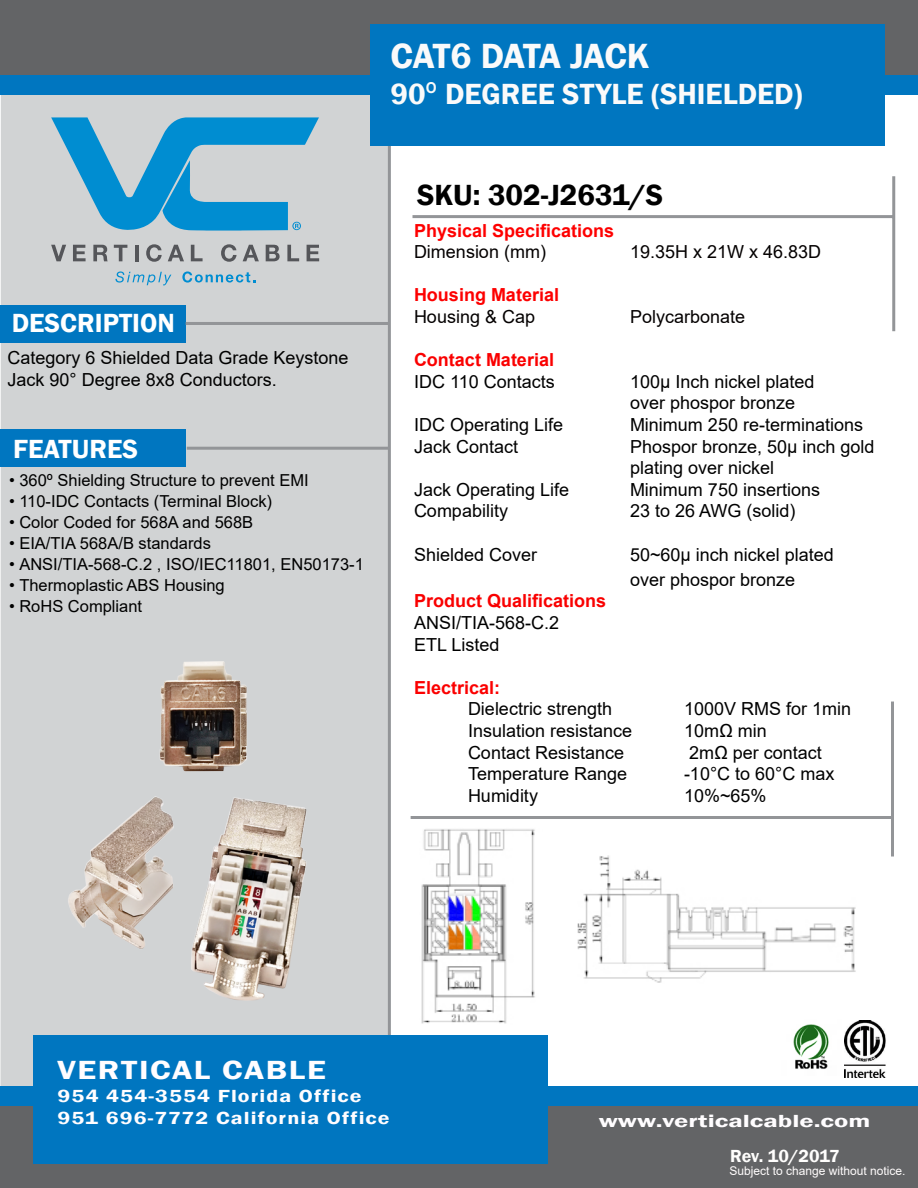
<style>
.page{position:relative;width:918px;height:1188px;background:#fff}
.page>*{position:absolute;margin:0;border:0;box-sizing:border-box;transform-origin:0 0}
.t1{font:600 36px "Franklin Gothic";letter-spacing:-.02em;color:#fafafa}
.t2{font:600 30px "Franklin Gothic";color:#fafafa}
.t3{font:600 30px "Franklin Gothic";color:#000}
.t4{font:600 27px "Franklin Gothic";color:#fff}
.t5{font:600 27px "Franklin Gothic";letter-spacing:.05em;color:#fffdff;scale:1.22 1}
.t6{font:18px/21.6px "Arial";color:#000}
.t7{font:18px "Arial";color:#040000}
.t8{font:600 18px/22.5px "Franklin Gothic";letter-spacing:.05em;color:#fffdff;scale:1.22 1}
.t9{font:700 18px "Arial";color:#fe0000}
.t10{font:600 18px "Franklin Gothic";color:#fffdff;scale:1.48 1}
.t11{font:700 18px "Arial";color:#f90000}
.t12{font:700 18px "Arial";color:#fd0000}
.t13{font:700 18px "Arial";color:#fa0000}
.t14{font:600 18px "Franklin Gothic";letter-spacing:-.01em;color:#fffefd}
.t15{font:700 18px "Arial";color:#fb0000}
.t16{font:16.5px "Arial";color:#000}
.t17{font:12px "Arial";color:#fffcfc}
.s1{font-family:"Arial";font-weight:400}
</style>
<div class="page">
<div style="left:0;top:94px;width:388px;height:1094px;background:#d1d3d4"></div>
<hr style="left:388px;top:144px;width:3px;height:1037px;background:#939598">
<div style="left:0;top:0;width:918px;height:75px;background:#636466"></div>
<div style="left:0;top:75px;width:918px;height:19px;background:#0076c0"></div>
<div style="left:0;top:429px;width:185px;height:37px;background:#0076c0"></div>
<div style="left:0;top:305px;width:185px;height:37px;background:#0076c0"></div>
<div style="left:370px;top:24px;width:514px;height:122px;background:#0076c0"></div>
<hr style="left:412px;top:215px;width:483px;height:3px;background:#939598">
<hr style="left:892px;top:176px;width:3px;height:155px;background:#939598">
<div style="left:1px;top:1098px;width:917px;height:90px;background:#636466"></div>
<div style="left:34px;top:1036px;width:514px;height:128px;background:#0076c0"></div>
<div style="left:0;top:1086px;width:918px;height:20px;background:#0076c0"></div>
<hr style="left:186px;top:322px;width:202px;height:3px;background:#939598">
<hr style="left:187px;top:447px;width:203px;height:3px;background:#939598">
<svg style="left:115px;top:271px;width:56px;height:14px"></svg>
<svg style="left:182px;top:271px;width:73px;height:12px"></svg>
<svg style="left:51px;top:245px;width:15px;height:16px"></svg>
<svg style="left:73px;top:245px;width:13px;height:16px"></svg>
<svg style="left:93px;top:245px;width:15px;height:16px"></svg>
<svg style="left:114px;top:245px;width:13px;height:16px"></svg>
<hr style="left:135px;top:245px;width:3px;height:16px;background:#55565a">
<svg style="left:146px;top:244px;width:16px;height:18px"></svg>
<svg style="left:168px;top:245px;width:16px;height:16px"></svg>
<svg style="left:191px;top:245px;width:12px;height:16px"></svg>
<svg style="left:221px;top:244px;width:16px;height:18px"></svg>
<svg style="left:243px;top:245px;width:16px;height:16px"></svg>
<svg style="left:266px;top:245px;width:14px;height:16px"></svg>
<svg style="left:287px;top:245px;width:12px;height:16px"></svg>
<svg style="left:307px;top:245px;width:12px;height:16px"></svg>
<svg style="left:51px;top:117px;width:268px;height:114px;background:#6db1d2"></svg>
<hr style="left:411px;top:816px;width:482px;height:3px;background:#939598">
<hr style="left:891px;top:702px;width:3px;height:155px;background:#939598">
<img style="left:844px;top:1020px;width:42px;height:58px">
<img style="left:793px;top:1024px;width:36px;height:45px">
<img style="left:421px;top:829px;width:114px;height:195px">
<img style="left:577px;top:855px;width:279px;height:128px">
<img style="left:65px;top:595px;width:277px;height:134px">
<img style="left:25px;top:729px;width:355px;height:320px">
<h1 class="t1" style="left:391px;top:34px;width:261px">CAT6 DATA JACK</h1>
<h2 class="t2" style="left:391px;top:76px;width:413px">90<span class="s1">º</span> DEGREE STYLE (SHIELDED)</h2>
<h3 class="t4" style="left:12px;top:307px;width:165px">DESCRIPTION</h3>
<p class="t6" style="left:8px;top:347px;width:343px">Category 6 Shielded Data Grade Keystone<br>Jack 90° Degree 8x8 Conductors.</p>
<h3 class="t4" style="left:13px;top:432px;width:126px">FEATURES</h3>
<p class="t16" style="left:9px;top:469px;width:301px">• 360º Shielding Structure to prevent EMI</p>
<p class="t16" style="left:9px;top:490px;width:265px">• 110-IDC Contacts (Terminal Block)</p>
<p class="t16" style="left:9px;top:511px;width:246px">• Color Coded for 568A and 568B</p>
<p class="t16" style="left:9px;top:532px;width:204px">• EIA/TIA 568A/B standards</p>
<p class="t16" style="left:9px;top:553px;width:356px">• ANSI/TIA-568-C.2 , ISO/IEC11801, EN50173-1</p>
<p class="t16" style="left:9px;top:574px;width:217px">• Thermoplastic ABS Housing</p>
<p class="t16" style="left:9px;top:595px;width:135px">• RoHS Compliant</p>
<h2 class="t3" style="left:417px;top:176px;width:248px">SKU: 302-J2631/S</h2>
<p class="t9" style="left:414px;top:218px;width:202px">Physical Specifications</p>
<p class="t7" style="left:414px;top:239px;width:133px">Dimension (mm)</p>
<p class="t7" style="left:630px;top:239px;width:193px">19.35H x 21W x 46.83D</p>
<p class="t12" style="left:414px;top:282px;width:147px">Housing Material</p>
<p class="t7" style="left:414px;top:304px;width:123px">Housing &amp; Cap</p>
<p class="t7" style="left:630px;top:304px;width:117px">Polycarbonate</p>
<p class="t13" style="left:414px;top:347px;width:142px">Contact Material</p>
<p class="t6" style="left:414px;top:371px;width:142px">IDC 110 Contacts</p>
<p class="t6" style="left:630px;top:371px;width:186px">100µ Inch nickel plated over phospor bronze</p>
<p class="t6" style="left:414px;top:414px;width:151px">IDC Operating Life</p>
<p class="t6" style="left:630px;top:414px;width:235px">Minimum 250 re-terminations</p>
<p class="t6" style="left:414px;top:435px;width:106px">Jack Contact</p>
<p class="t6" style="left:630px;top:435px;width:246px">Phospor bronze, 50µ inch gold plating over nickel</p>
<p class="t6" style="left:414px;top:479px;width:157px">Jack Operating Life</p>
<p class="t6" style="left:630px;top:479px;width:192px">Minimum 750 insertions</p>
<p class="t6" style="left:414px;top:500px;width:96px">Compability</p>
<p class="t6" style="left:630px;top:500px;width:167px">23 to 26 AWG (solid)</p>
<p class="t6" style="left:414px;top:543px;width:125px">Shielded Cover</p>
<p class="t6" style="left:630px;top:542px;width:205px;line-height:25.2px">50~60µ inch nickel plated over phospor bronze</p>
<p class="t11" style="left:414px;top:588px;width:194px">Product Qualifications</p>
<p class="t6" style="left:414px;top:612px;width:147px">ANSI/TIA-568-C.2<br>ETL Listed</p>
<p class="t15" style="left:414px;top:675px;width:88px">Electrical:</p>
<p class="t6" style="left:468px;top:698px;width:146px">Dielectric strength</p>
<p class="t6" style="left:684px;top:698px;width:169px">1000V RMS for 1min</p>
<p class="t6" style="left:468px;top:720px;width:166px">Insulation resistance</p>
<p class="t6" style="left:684px;top:720px;width:84px">10mΩ min</p>
<p class="t6" style="left:468px;top:741px;width:158px">Contact Resistance</p>
<p class="t6" style="left:689px;top:741px;width:134px">2mΩ per contact</p>
<p class="t6" style="left:468px;top:763px;width:161px">Temperature Range</p>
<p class="t6" style="left:684px;top:763px;width:152px">-10°C to 60°C max</p>
<p class="t6" style="left:468px;top:785px;width:72px">Humidity</p>
<p class="t6" style="left:684px;top:785px;width:84px">10%~65%</p>
<h3 class="t5" style="left:58px;top:1053px;width:221px">VERTICAL CABLE</h3>
<p class="t8" style="left:58px;top:1085px;width:274px">954 454-3554 Florida Office<br>951 696-7772 California Office</p>
<p class="t10" style="left:599px;top:1110px;width:185px">www.verticalcable.com</p>
<p class="t17" style="left:729px;top:1163px;width:178px">Subject to change without notice.</p>
<p class="t14" style="left:730px;top:1145px;width:111px">Rev. 10/2017</p>
</div>
